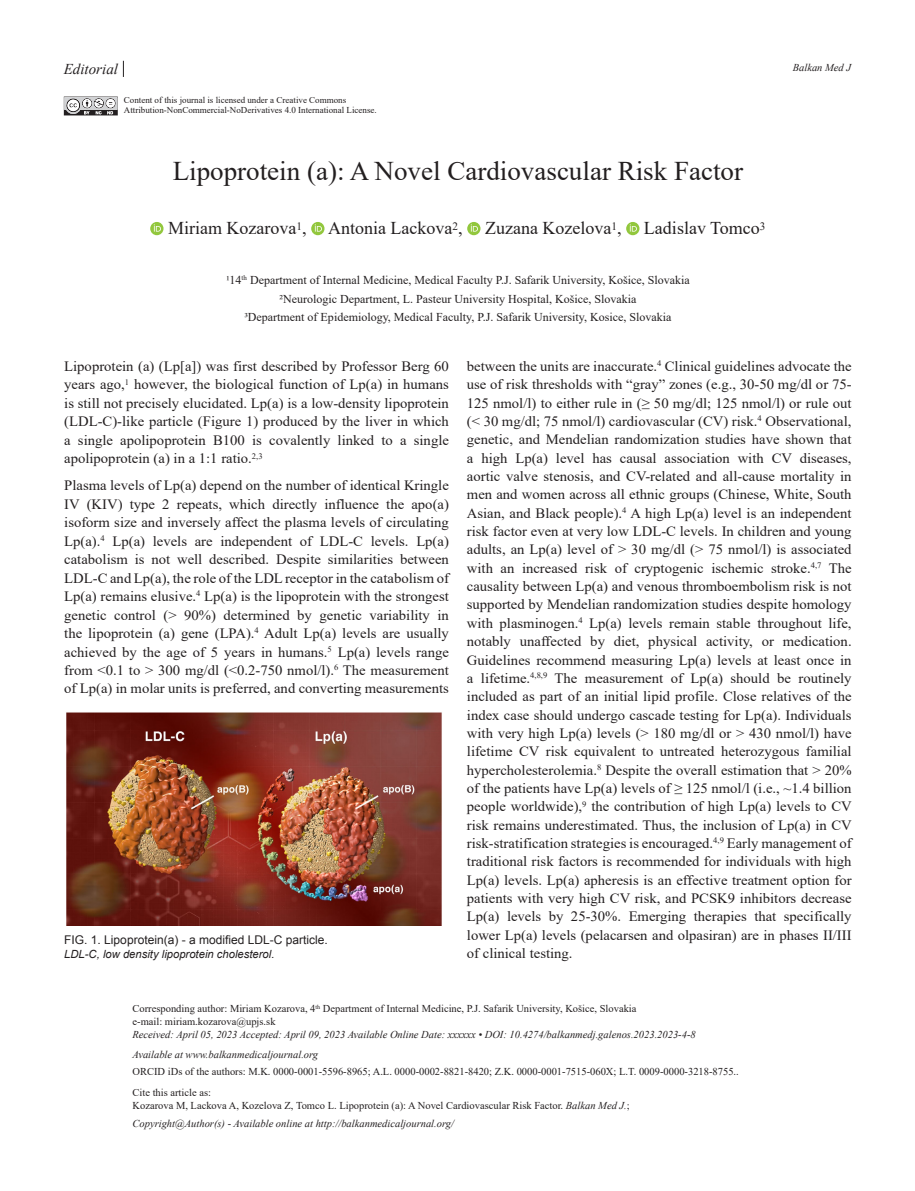
<style>
.page{position:relative;width:915px;height:1191px;background:#fff}
.page>*{position:absolute;margin:0;border:0;box-sizing:border-box;transform-origin:0 0}
.BASLIK{font:27px "Times New Roman";color:#231f20}
.YAZARLAR{font:18px "Times New Roman";color:#231f20}
.t1{font:italic 15px "Times New Roman";color:#231f20}
.YAZI{font:14.25px/18.3px "Times New Roman";color:#231f20;text-align:justify}
.KURUM{font:12px "Times New Roman";color:#231f20}
.RESİM-ALTI{font:12px "Arial";color:#231f20}
.RESİM-ALTI-2{font:italic 11.25px "Arial";color:#231f20}
.ADRES-KISMI{font:10.5px "Times New Roman";color:#231f20}
.ADRES-KISMI-2{font:italic 10.5px "Times New Roman";color:#231f20}
.SAYFA_NO{font:italic 10.5px "Times New Roman";color:#231f20}
.t2{font:9px/10.5px "Times New Roman";color:#231f20}
.s1{font-style:italic}
</style>
<div class="page">
<svg style="left:123px;top:61px;width:1px;height:16px"></svg>
<svg style="left:64px;top:97px;width:54px;height:18px"></svg>
<svg style="left:150px;top:222px;width:13px;height:13px"></svg>
<svg style="left:154px;top:224px;width:7px;height:8px"></svg>
<div style="left:311px;top:222px;width:13px;height:13px;background:#92c73d;border-radius:50%"></div>
<svg style="left:314px;top:224px;width:8px;height:8px"></svg>
<div style="left:467px;top:222px;width:13px;height:13px;background:#92c73d;border-radius:50%"></div>
<svg style="left:470px;top:224px;width:8px;height:8px"></svg>
<svg style="left:626px;top:222px;width:13px;height:13px"></svg>
<svg style="left:629px;top:224px;width:7px;height:8px"></svg>
<img style="left:66px;top:712px;width:376px;height:213px">
<p class="t1" style="left:64px;top:59px;width:56px">Editorial</p>
<p class="t2" style="left:124px;top:94px;width:254px">Content of this journal is licensed under a Creative Commons<br>Attribution-NonCommercial-NoDerivatives 4.0 International License.</p>
<p class="BASLIK" style="left:173px;top:151px;width:571px">Lipoprotein (a): A Novel Cardiovascular Risk Factor</p>
<p class="YAZARLAR" style="left:168px;top:216px;width:599px">Miriam Kozarova<sup>1</sup>, Antonia Lackova<sup>2</sup>, Zuzana Kozelova<sup>1</sup>, Ladislav Tomco<sup>3</sup></p>
<p class="KURUM" style="left:226px;top:272px;width:465px">¹14<sup>th</sup> Department of Internal Medicine, Medical Faculty P.J. Safarik University, Košice, Slovakia</p>
<p class="KURUM" style="left:279px;top:290px;width:358px">²Neurologic Department, L. Pasteur University Hospital, Košice, Slovakia</p>
<p class="KURUM" style="left:244px;top:309px;width:428px">³Department of Epidemiology, Medical Faculty, P.J. Safarik University, Kosice, Slovakia</p>
<p class="SAYFA_NO" style="left:792px;top:60px;width:60px">Balkan Med J</p>
<p class="YAZI" style="left:64px;top:356px;width:386px">Lipoprotein (a) (Lp[a]) was first described by Professor Berg 60 years ago,<sup>1</sup> however, the biological function of Lp(a) in humans is still not precisely elucidated. Lp(a) is a low-density lipoprotein (LDL-C)-like particle (Figure 1) produced by the liver in which a single apolipoprotein B100 is covalently linked to a single apolipoprotein (a) in a 1:1 ratio.<sup>2,3</sup></p>
<p class="YAZI" style="left:64px;top:476px;width:386px">Plasma levels of Lp(a) depend on the number of identical Kringle IV (KIV) type 2 repeats, which directly influence the apo(a) isoform size and inversely affect the plasma levels of circulating Lp(a).<sup>4</sup> Lp(a) levels are independent of LDL-C levels. Lp(a) catabolism is not well described. Despite similarities between LDL-C and Lp(a), the role of the LDL receptor in the catabolism of Lp(a) remains elusive.<sup>4</sup> Lp(a) is the lipoprotein with the strongest genetic control (&gt; 90%) determined by genetic variability in the lipoprotein (a) gene (LPA).<sup>4</sup> Adult Lp(a) levels are usually achieved by the age of 5 years in humans.<sup>5</sup> Lp(a) levels range from &lt;0.1 to &gt; 300 mg/dl (&lt;0.2-750 nmol/l).<sup>6</sup> The measurement of Lp(a) in molar units is preferred, and converting measurements</p>
<p class="RESİM-ALTI" style="left:64px;top:931px;width:265px">FIG. 1. Lipoprotein(a) - a modified LDL-C particle.</p>
<p class="RESİM-ALTI-2" style="left:64px;top:947px;width:212px">LDL-C, low density lipoprotein cholesterol.</p>
<p class="YAZI" style="left:467px;top:356px;width:386px">between the units are inaccurate.<sup>4</sup> Clinical guidelines advocate the use of risk thresholds with “gray” zones (e.g., 30-50 mg/dl or 75- 125 nmol/l) to either rule in (≥ 50 mg/dl; 125 nmol/l) or rule out (&lt; 30 mg/dl; 75 nmol/l) cardiovascular (CV) risk.<sup>4</sup> Observational, genetic, and Mendelian randomization studies have shown that a high Lp(a) level has causal association with CV diseases, aortic valve stenosis, and CV-related and all-cause mortality in men and women across all ethnic groups (Chinese, White, South Asian, and Black people).<sup>4</sup> A high Lp(a) level is an independent risk factor even at very low LDL-C levels. In children and young adults, an Lp(a) level of &gt; 30 mg/dl (&gt; 75 nmol/l) is associated with an increased risk of cryptogenic ischemic stroke.<sup>4,7</sup> The causality between Lp(a) and venous thromboembolism risk is not supported by Mendelian randomization studies despite homology with plasminogen.<sup>4</sup> Lp(a) levels remain stable throughout life, notably unaffected by diet, physical activity, or medication.<br>Guidelines recommend measuring Lp(a) levels at least once in a lifetime.<sup>4,8,9</sup> The measurement of Lp(a) should be routinely included as part of an initial lipid profile. Close relatives of the index case should undergo cascade testing for Lp(a). Individuals with very high Lp(a) levels (&gt; 180 mg/dl or &gt; 430 nmol/l) have lifetime CV risk equivalent to untreated heterozygous familial hypercholesterolemia.<sup>8</sup> Despite the overall estimation that &gt; 20% of the patients have Lp(a) levels of ≥ 125 nmol/l (i.e., ~1.4 billion people worldwide),<sup>9</sup> the contribution of high Lp(a) levels to CV risk remains underestimated. Thus, the inclusion of Lp(a) in CV risk-stratification strategies is encouraged.<sup>4,9</sup> Early management of traditional risk factors is recommended for individuals with high Lp(a) levels. Lp(a) apheresis is an effective treatment option for patients with very high CV risk, and PCSK9 inhibitors decrease Lp(a) levels by 25-30%. Emerging therapies that specifically lower Lp(a) levels (pelacarsen and olpasiran) are in phases II/III of clinical testing.</p>
<p class="ADRES-KISMI" style="left:132px;top:1001px;width:505px">Corresponding author: Miriam Kozarova, 4<sup>th</sup> Department of Internal Medicine, P.J. Safarik University, Košice, Slovakia</p>
<p class="ADRES-KISMI" style="left:132px;top:1014px;width:144px">e-mail: miriam.kozarova@upjs.sk</p>
<p class="ADRES-KISMI-2" style="left:132px;top:1027px;width:564px">Received: April 05, 2023 Accepted: April 09, 2023 Available Online Date: xxxxxx • DOI: 10.4274/balkanmedj.galenos.2023.2023-4-8</p>
<p class="ADRES-KISMI-2" style="left:132px;top:1047px;width:187px">Available at www.balkanmedicaljournal.org</p>
<p class="ADRES-KISMI" style="left:132px;top:1064px;width:607px">ORCID iDs of the authors: M.K. 0000-0001-5596-8965; A.L. 0000-0002-8821-8420; Z.K. 0000-0001-7515-060X; L.T. 0009-0000-3218-8755..</p>
<p class="ADRES-KISMI" style="left:132px;top:1085px;width:80px">Cite this article as:</p>
<p class="ADRES-KISMI" style="left:132px;top:1097px;width:498px">Kozarova M, Lackova A, Kozelova Z, Tomco L. Lipoprotein (a): A Novel Cardiovascular Risk Factor. <span class="s1">Balkan Med J.</span>;</p>
<p class="ADRES-KISMI-2" style="left:132px;top:1116px;width:323px">Copyright@Author(s) - Available online at http://balkanmedicaljournal.org/</p>
</div>
